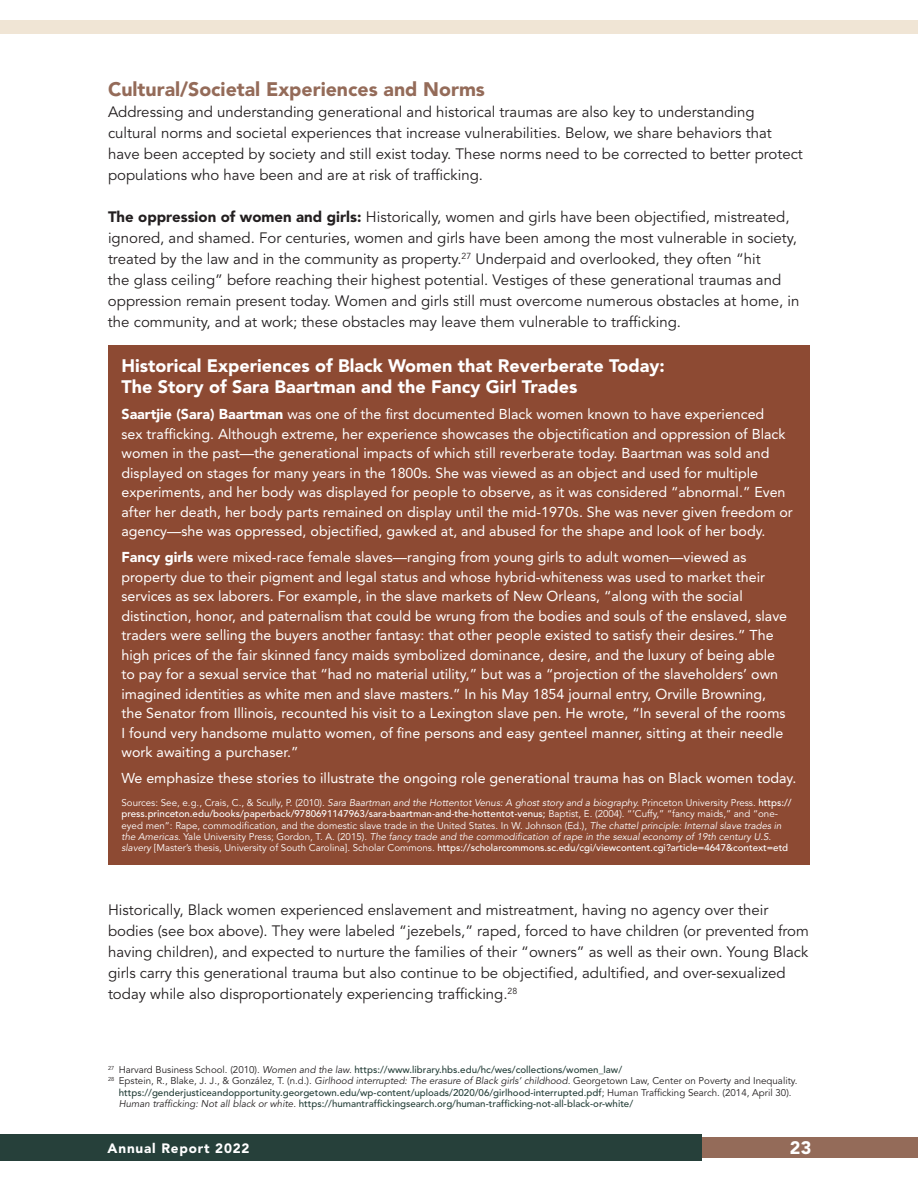
<style>
.page{position:relative;width:918px;height:1188px;background:#fff}
.page>*{position:absolute;margin:0;border:0;box-sizing:border-box;transform-origin:0 0}
.t1{font:900 19.5px "Avenir";color:#946b59}
.t2{font:900 18px/21px "Avenir";color:#fff}
.t3{font:15px/21px "Avenir";color:#231f20}
.t4{font:14.25px/19.5px "Avenir";color:#fff}
.t5{font:900 13.5px "Avenir";letter-spacing:.06em;color:#fff}
.t6{font:9.75px/11.2px "Avenir";color:#fff}
.t7{font:500 9.75px/11.2px "Avenir";color:#26403a}
.s1{font-weight:900}
.s2{font-style:italic}
.s3{font-weight:500}
.s4{font-weight:400;color:#231f20}
.s5{font-weight:400;font-style:italic;color:#231f20}
</style>
<div class="page">
<div style="left:0;top:1134px;width:702px;height:27px;background:#26403a"></div>
<div style="left:702px;top:1137px;width:216px;height:21px;background:#946b59"></div>
<div style="left:0;top:20px;width:918px;height:14px;background:#f0e5d5"></div>
<div style="left:108px;top:345px;width:702px;height:520px;background:#8d4a33"></div>
<h3 class="t1" style="left:108px;top:77px;width:378px">Cultural/Societal Experiences and Norms</h3>
<p class="t3" style="left:108px;top:102px;width:696px">Addressing and understanding generational and historical traumas are also key to understanding cultural norms and societal experiences that increase vulnerabilities. Below, we share behaviors that have been accepted by society and still exist today. These norms need to be corrected to better protect populations who have been and are at risk of trafficking.</p>
<p class="t3" style="left:108px;top:207px;width:693px"><span class="s1">The oppression of women and girls:</span> Historically, women and girls have been objectified, mistreated, ignored, and shamed. For centuries, women and girls have been among the most vulnerable in society, treated by the law and in the community as property.<sup>27</sup> Underpaid and overlooked, they often “hit<br>the glass ceiling” before reaching their highest potential. Vestiges of these generational traumas and oppression remain present today. Women and girls still must overcome numerous obstacles at home, in the community, and at work; these obstacles may leave them vulnerable to trafficking.</p>
<p class="t2" style="left:122px;top:355px;width:545px">Historical Experiences of Black Women that Reverberate Today:<br>The Story of Sara Baartman and the Fancy Girl Trades</p>
<p class="t4" style="left:122px;top:404px;width:673px"><span class="s1">Saartjie (Sara) Baartman</span> was one of the first documented Black women known to have experienced<br>sex trafficking. Although extreme, her experience showcases the objectification and oppression of Black women in the past—the generational impacts of which still reverberate today. Baartman was sold and displayed on stages for many years in the 1800s. She was viewed as an object and used for multiple experiments, and her body was displayed for people to observe, as it was considered “abnormal.” Even after her death, her body parts remained on display until the mid-1970s. She was never given freedom or agency—she was oppressed, objectified, gawked at, and abused for the shape and look of her body.</p>
<p class="t4" style="left:122px;top:548px;width:667px"><span class="s1">Fancy girls</span> were mixed-race female slaves—ranging from young girls to adult women—viewed as property due to their pigment and legal status and whose hybrid-whiteness was used to market their services as sex laborers. For example, in the slave markets of New Orleans, “along with the social distinction, honor, and paternalism that could be wrung from the bodies and souls of the enslaved, slave traders were selling the buyers another fantasy: that other people existed to satisfy their desires.” The high prices of the fair skinned fancy maids symbolized dominance, desire, and the luxury of being able to pay for a sexual service that “had no material utility,” but was a “projection of the slaveholders’ own imagined identities as white men and slave masters.” In his May 1854 journal entry, Orville Browning, the Senator from Illinois, recounted his visit to a Lexington slave pen. He wrote, “In several of the rooms I found very handsome mulatto women, of fine persons and easy genteel manner, sitting at their needle work awaiting a purchaser.”</p>
<p class="t4" style="left:122px;top:769px;width:676px">We emphasize these stories to illustrate the ongoing role generational trauma has on Black women today.</p>
<p class="t6" style="left:122px;top:797px;width:672px">Sources: See, e.g., Crais, C., &amp; Scully, P. (2010). <span class="s2">Sara Baartman and the Hottentot Venus: A ghost story and a biography.</span> Princeton University Press. <span class="s3">https:// press.princeton.edu/books/paperback/9780691147963/sara-baartman-and-the-hottentot-venus;</span> Baptist, E. (2004). “’Cuffy,” “fancy maids,” and “one&shy;eyed men”: Rape, commodification, and the domestic slave trade in the United States. In W. Johnson (Ed.), <span class="s2">The chattel principle: Internal slave trades in the Americas</span>. Yale University Press; Gordon, T. A. (2015). <span class="s2">The fancy trade and the commodification of rape in the sexual economy of 19th century U.S. slavery</span> [Master’s thesis, University of South Carolina]. Scholar Commons. <span class="s3">https://scholarcommons.sc.edu/cgi/viewcontent.cgi?article=4647&amp;context=etd</span></p>
<p class="t3" style="left:108px;top:900px;width:702px">Historically, Black women experienced enslavement and mistreatment, having no agency over their bodies (see box above). They were labeled “jezebels,” raped, forced to have children (or prevented from having children), and expected to nurture the families of their “owners” as well as their own. Young Black girls carry this generational trauma but also continue to be objectified, adultified, and over-sexualized today while also disproportionately experiencing trafficking.<sup>28</sup></p>
<p class="t7" style="left:108px;top:1064px;width:516px"><sup>27</sup> <span class="s4">Harvard Business School. (2010).</span> <span class="s5">Women and the law.</span> https://www.library.hbs.edu/hc/wes/collections/women_law/</p>
<p class="t7" style="left:119px;top:1076px;width:680px;text-indent:-11px"><sup>28</sup> <span class="s4">Epstein, R., Blake, J. J., &amp; González, T. (n.d.).</span> <span class="s5">Girlhood interrupted: The erasure of Black girls’ childhood.</span> <span class="s4">Georgetown Law, Center on Poverty and Inequality. </span>https://genderjusticeandopportunity.georgetown.edu/wp-content/uploads/2020/06/girlhood-interrupted.pdf<span class="s4">; Human Trafficking Search. (2014, April 30).<br></span><span class="s5">Human trafficking: Not all black or white</span><span class="s4">.</span> https://humantraffickingsearch.org/human-trafficking-not-all-black-or-white/</p>
<p class="t5" style="left:108px;top:1140px;width:143px">Annual Report 2022</p>
<p class="t2" style="left:790px;top:1137px;width:23px">23</p>
</div>
